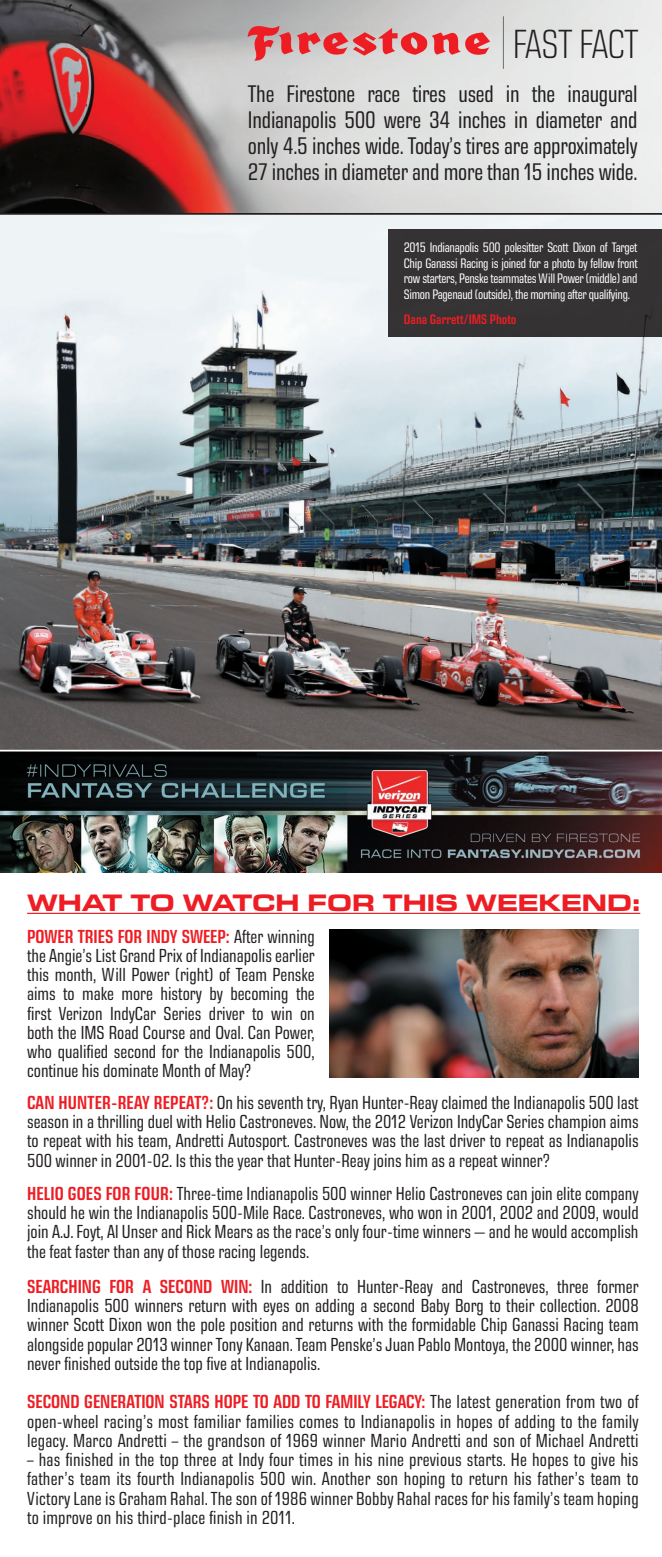
<style>
.page{position:relative;width:662px;height:1557px;background:#fff}
.page>*{position:absolute;margin:0;border:0;box-sizing:border-box;transform-origin:0 0}
.t1{font:300 condensed 41.48px "Eurostile Next LT Pro";letter-spacing:-.02em;color:#231f20}
.t2{font:condensed 24.5px/26.2px "Eurostile Next LT Pro";letter-spacing:-.01em;color:#231f20;text-align:justify}
.t3{font:700 expanded 24.15px "Eurostile Next LT Pro";color:#ee1d23}
.t4{font:condensed 19.25px/19.2px "Eurostile Next LT Pro";color:#231f20;text-align:justify}
.t5{font:condensed 14px/15.8px "Eurostile Next LT Pro";letter-spacing:-.02em;color:#fff;text-align:justify}
.t6{font:600 condensed 14px "Eurostile Next LT Pro";color:#ee1d23}
.s1{font-weight:600;color:#ee1d23}
</style>
<div class="page">
<img style="left:0;top:0;width:662px;height:213px">
<svg style="left:247px;top:26px;width:243px;height:35px;background:#da8f90"></svg>
<hr style="left:503px;top:16px;width:1px;height:53px;background:#231f20">
<img style="left:329px;top:929px;width:309px;height:148px">
<hr style="left:27px;top:912px;width:613px;height:1px;background:#ee1d23">
<img style="left:0;top:215px;width:662px;height:657px">
<hr style="left:0;top:749px;width:662px;height:2px;background:#fff">
<hr style="left:0;top:213px;width:662px;height:2px;background:#231f20">
<div style="left:388px;top:230px;width:274px;height:107px;background:#353233"></div>
<h1 class="t1" style="left:512px;top:21px;width:127px">FAST FACT</h1>
<p class="t2" style="left:248px;top:80px;width:391px">The Firestone race tires used in the inaugural Indianapolis 500 were 34 inches in diameter and only 4.5 inches wide. Today’s tires are approximately 27 inches in diameter and more than 15 inches wide.</p>
<p class="t5" style="left:404px;top:239px;width:235px">2015 Indianapolis 500 polesitter Scott Dixon of Target Chip Ganassi Racing is joined for a photo by fellow front row starters, Penske teammates Will Power (middle) and Simon Pagenaud (outside), the morning after qualifying.</p>
<p class="t6" style="left:404px;top:311px;width:114px">Dana Garrett/IMS Photo</p>
<p class="t3" style="left:27px;top:889px;width:614px">WHAT TO WATCH FOR THIS WEEKEND:</p>
<p class="t4" style="left:27px;top:926px;width:289px"><span class="s1">POWER TRIES FOR INDY SWEEP:</span> After winning the Angie’s List Grand Prix of Indianapolis earlier this month, Will Power (right) of Team Penske aims to make more history by becoming the first Verizon IndyCar Series driver to win on both the IMS Road Course and Oval. Can Power, who qualified second for the Indianapolis 500, continue his dominate Month of May?</p>
<p class="t4" style="left:27px;top:1092px;width:613px"><span class="s1">CAN HUNTER-REAY REPEAT?:</span> On his seventh try, Ryan Hunter-Reay claimed the Indianapolis 500 last season in a thrilling duel with Helio Castroneves. Now, the 2012 Verizon IndyCar Series champion aims to repeat with his team, Andretti Autosport. Castroneves was the last driver to repeat as Indianapolis 500 winner in 2001-02. Is this the year that Hunter-Reay joins him as a repeat winner?</p>
<p class="t4" style="left:27px;top:1183px;width:613px"><span class="s1">HELIO GOES FOR FOUR:</span> Three-time Indianapolis 500 winner Helio Castroneves can join elite company should he win the Indianapolis 500-Mile Race. Castroneves, who won in 2001, 2002 and 2009, would join A.J. Foyt, Al Unser and Rick Mears as the race’s only four-time winners — and he would accomplish the feat faster than any of those racing legends.</p>
<p class="t4" style="left:27px;top:1276px;width:613px"><span class="s1">SEARCHING FOR A SECOND WIN:</span> In addition to Hunter-Reay and Castroneves, three former Indianapolis 500 winners return with eyes on adding a second Baby Borg to their collection. 2008 winner Scott Dixon won the pole position and returns with the formidable Chip Ganassi Racing team alongside popular 2013 winner Tony Kanaan. Team Penske’s Juan Pablo Montoya, the 2000 winner, has never finished outside the top five at Indianapolis.</p>
<p class="t4" style="left:27px;top:1392px;width:613px"><span class="s1">SECOND GENERATION STARS HOPE TO ADD TO FAMILY LEGACY:</span> The latest generation from two of open-wheel racing’s most familiar families comes to Indianapolis in hopes of adding to the family legacy. Marco Andretti – the grandson of 1969 winner Mario Andretti and son of Michael Andretti</p>
<p class="t4" style="left:27px;top:1449px;width:613px">– has finished in the top three at Indy four times in his nine previous starts. He hopes to give his father’s team its fourth Indianapolis 500 win. Another son hoping to return his father’s team to Victory Lane is Graham Rahal. The son of 1986 winner Bobby Rahal races for his family’s team hoping to improve on his third-place finish in 2011.</p>
</div>
